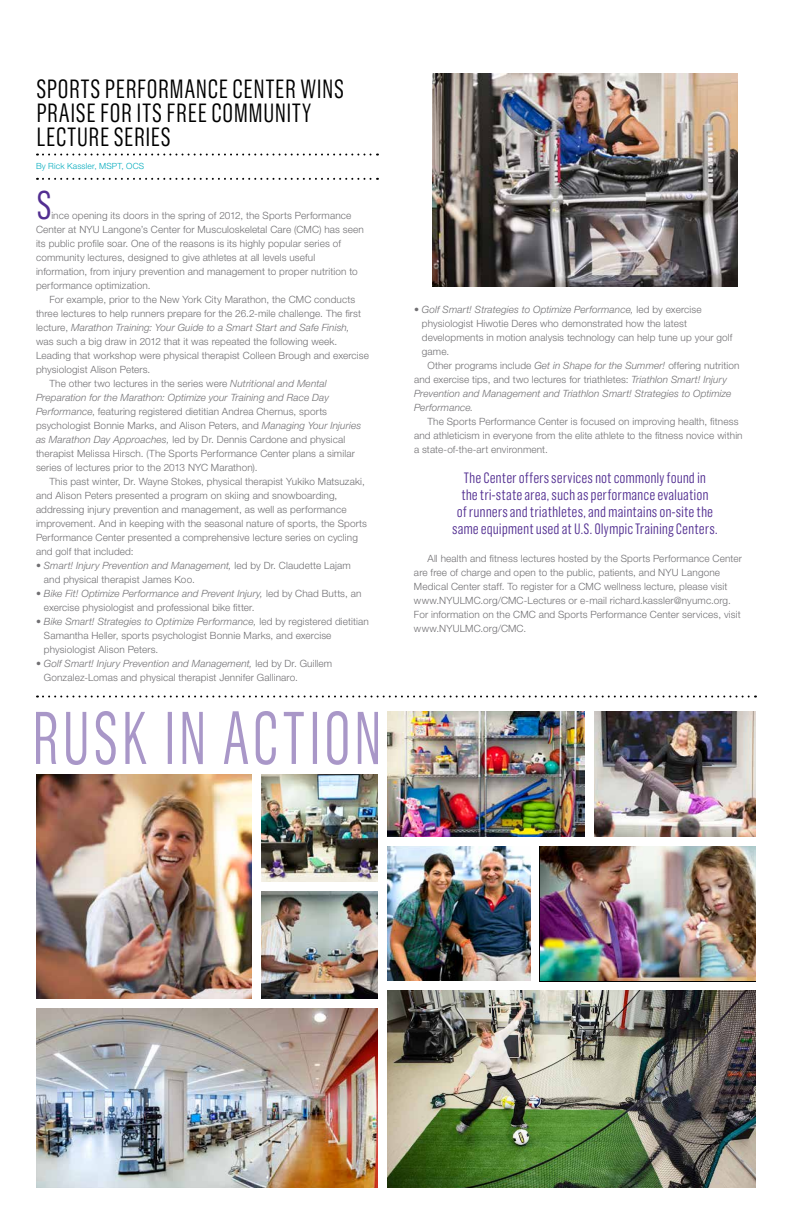
<style>
.page{position:relative;width:792px;height:1224px;background:#fff}
.page>*{position:absolute;margin:0;border:0;box-sizing:border-box;transform-origin:0 0}
.t1{font:300 40px "Grotzec Head Condensed";color:#522e91}
.t2{font:300 26.3px/24px "Grotzec Head Condensed";color:#000}
.t3{font:300 15px/17px "Grotzec Head Condensed";color:#522e91;text-align:center}
.t4{font:300 10px/14px "Helvetica Neue LT Std";letter-spacing:.01em;color:#717073}
.t5{font:italic 300 10px "Helvetica Neue LT Std";letter-spacing:.01em;color:#717073}
.t6{font:300 8.5px "Helvetica Neue LT Std";letter-spacing:.02em;color:#00abbd}
.s1{font-style:normal}
.s2{font-style:italic}
</style>
<div class="page">
<svg style="left:37px;top:154px;width:341px;height:2px"></svg>
<svg style="left:37px;top:178px;width:341px;height:2px"></svg>
<img style="left:432px;top:74px;width:306px;height:212px">
<svg style="left:37px;top:696px;width:719px;height:2px"></svg>
<svg style="left:36px;top:711px;width:342px;height:54px"></svg>
<img style="left:387px;top:990px;width:369px;height:198px">
<img style="left:261px;top:891px;width:117px;height:108px">
<img style="left:261px;top:774px;width:117px;height:108px">
<img style="left:36px;top:775px;width:216px;height:224px">
<img style="left:540px;top:846px;width:216px;height:135px">
<img style="left:36px;top:1008px;width:342px;height:180px">
<img style="left:594px;top:711px;width:162px;height:126px">
<img style="left:387px;top:846px;width:144px;height:135px">
<img style="left:387px;top:711px;width:198px;height:126px">
<h2 class="t2" style="left:36px;top:77px;width:310px">SPORTS PERFORMANCE CENTER WINS<br>PRAISE FOR ITS FREE COMMUNITY<br>LECTURE SERIES</h2>
<p class="t6" style="left:36px;top:161px;width:110px">By Rick Kassler, MSPT, OCS</p>
<h1 class="t1" style="left:36px;top:183px;width:17px">S</h1>
<p class="t4" style="left:36px;top:209px;width:329px;text-indent:15px">ince opening its doors in the spring of 2012, the Sports Performance Center at NYU Langone’s Center for Musculoskeletal Care (CMC) has seen its public profile soar. One of the reasons is its highly popular series of community lectures, designed to give athletes at all levels useful information, from injury prevention and management to proper nutrition to performance optimization.</p>
<p class="t4" style="left:50px;top:293px;width:307px">For example, prior to the New York City Marathon, the CMC conducts</p>
<p class="t4" style="left:36px;top:307px;width:327px">three lectures to help runners prepare for the 26.2-mile challenge. The first</p>
<p class="t5" style="left:36px;top:322px;width:315px"><span class="s1">lecture,</span> Marathon Training: Your Guide to a Smart Start and Safe Finish,</p>
<p class="t4" style="left:36px;top:335px;width:303px">was such a big draw in 2012 that it was repeated the following week.</p>
<p class="t4" style="left:36px;top:349px;width:335px">Leading that workshop were physical therapist Colleen Brough and exercise</p>
<p class="t4" style="left:36px;top:363px;width:116px">physiologist Alison Peters.</p>
<p class="t4" style="left:50px;top:377px;width:279px">The other two lectures in the series were <span class="s2">Nutritional and Mental</span></p>
<p class="t5" style="left:36px;top:392px;width:294px">Preparation for the Marathon: Optimize your Training and Race Day</p>
<p class="t4" style="left:36px;top:405px;width:293px"><span class="s2">Performance</span>, featuring registered dietitian Andrea Chernus, sports</p>
<p class="t4" style="left:36px;top:419px;width:327px">psychologist Bonnie Marks, and Alison Peters, and <span class="s2">Managing Your Injuries</span></p>
<p class="t4" style="left:36px;top:433px;width:311px"><span class="s2">as Marathon Day Approaches,</span> led by Dr. Dennis Cardone and physical</p>
<p class="t4" style="left:36px;top:447px;width:320px">therapist Melissa Hirsch. (The Sports Performance Center plans a similar</p>
<p class="t4" style="left:36px;top:461px;width:223px">series of lectures prior to the 2013 NYC Marathon).</p>
<p class="t4" style="left:50px;top:475px;width:317px">This past winter, Dr. Wayne Stokes, physical therapist Yukiko Matsuzaki,</p>
<p class="t4" style="left:36px;top:489px;width:303px">and Alison Peters presented a program on skiing and snowboarding,</p>
<p class="t4" style="left:36px;top:503px;width:312px">addressing injury prevention and management, as well as performance</p>
<p class="t4" style="left:36px;top:517px;width:333px">improvement. And in keeping with the seasonal nature of sports, the Sports</p>
<p class="t4" style="left:36px;top:531px;width:323px">Performance Center presented a comprehensive lecture series on cycling</p>
<p class="t4" style="left:36px;top:545px;width:99px">and golf that included:</p>
<p class="t4" style="left:44px;top:559px;width:308px;text-indent:-8px"><span class="s2">• Smart! Injury Prevention and Management,</span> led by Dr. Claudette Lajam and physical therapist James Koo.</p>
<p class="t4" style="left:44px;top:587px;width:319px;text-indent:-8px"><span class="s2">• Bike Fit! Optimize Performance and Prevent Injury,</span> led by Chad Butts, an exercise physiologist and professional bike fitter.</p>
<p class="t4" style="left:44px;top:615px;width:326px;text-indent:-8px"><span class="s2">• Bike Smart! Strategies to Optimize Performance,</span> led by registered dietitian<br>Samantha Heller, sports psychologist Bonnie Marks, and exercise physiologist Alison Peters.</p>
<p class="t4" style="left:44px;top:657px;width:290px;text-indent:-8px"><span class="s2">• Golf Smart! Injury Prevention and Management,</span> led by Dr. Guillem<br>Gonzalez-Lomas and physical therapist Jennifer Gallinaro.</p>
<p class="t5" style="left:414px;top:303px;width:289px">• Golf Smart! Strategies to Optimize Performance, <span class="s1">led by exercise</span></p>
<p class="t4" style="left:422px;top:316px;width:267px">physiologist Hiwotie Deres who demonstrated how the latest</p>
<p class="t4" style="left:422px;top:330px;width:312px">developments in motion analysis technology can help tune up your golf</p>
<p class="t4" style="left:422px;top:344px;width:29px">game.</p>
<p class="t4" style="left:428px;top:358px;width:313px">Other programs include <span class="s2">Get in Shape for the Summer!</span> offering nutrition</p>
<p class="t4" style="left:414px;top:372px;width:314px">and exercise tips, and two lectures for triathletes: <span class="s2">Triathlon Smart! Injury</span></p>
<p class="t5" style="left:414px;top:387px;width:319px">Prevention and Management and Triathlon Smart! Strategies to Optimize</p>
<p class="t5" style="left:414px;top:401px;width:61px">Performance.</p>
<p class="t4" style="left:414px;top:414px;width:330px;text-indent:14px">The Sports Performance Center is focused on improving health, fitness and athleticism in everyone from the elite athlete to the fitness novice within a state-of-the-art environment.</p>
<h3 class="t3" style="left:452px;top:469px;width:267px">The Center offers services not commonly found in<br>the tri-state area, such as performance evaluation<br>of runners and triathletes, and maintains on-site the same equipment used at U.S. Olympic Training Centers.</h3>
<p class="t4" style="left:414px;top:551px;width:329px;text-indent:14px">All health and fitness lectures hosted by the Sports Performance Center are free of charge and open to the public, patients, and NYU Langone Medical Center staff. To register for a CMC wellness lecture, please visit www.NYULMC.org/CMC-Lectures or e-mail richard.kassler@nyumc.org.<br>For information on the CMC and Sports Performance Center services, visit www.NYULMC.org/CMC.</p>
</div>
